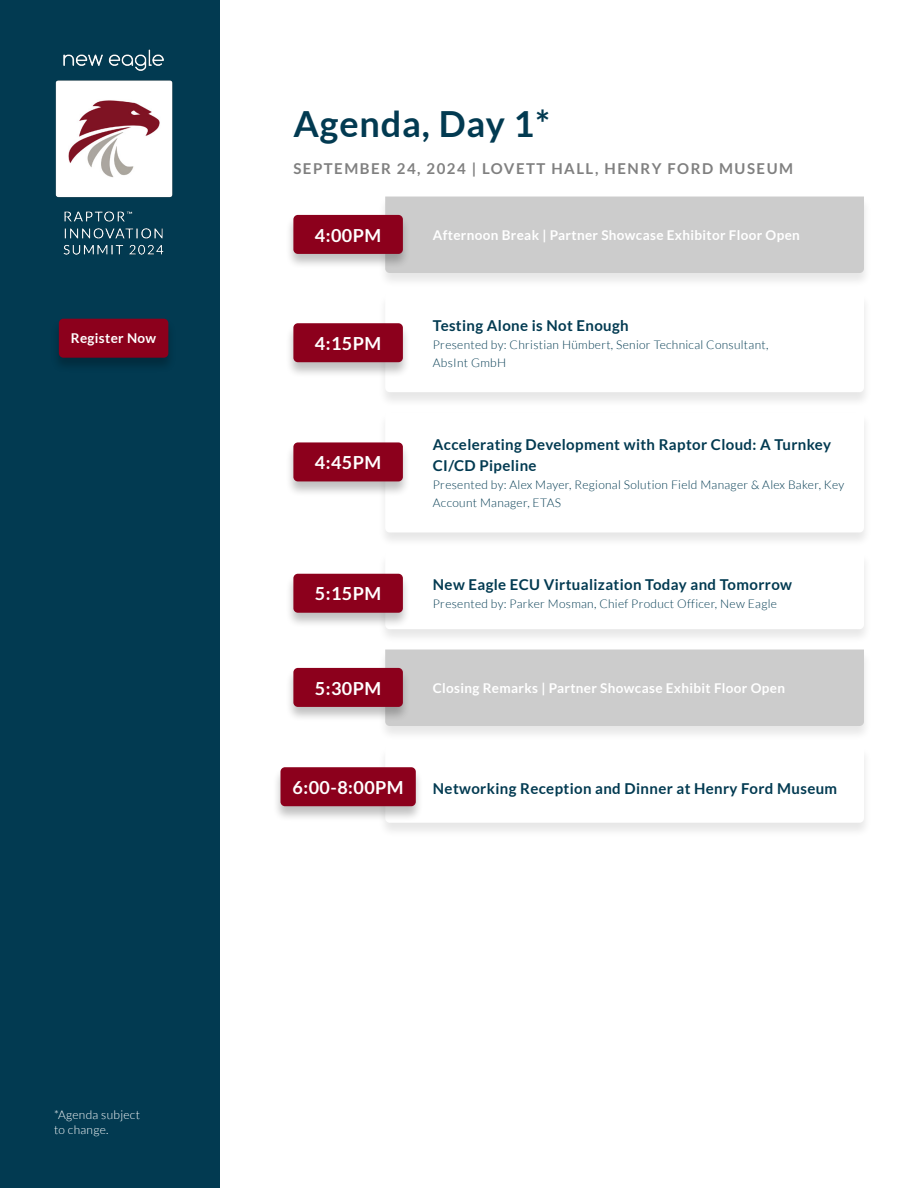
<style>
.page{position:relative;width:918px;height:1188px;background:#fff}
.page>*{position:absolute;margin:0;border:0;box-sizing:border-box;transform-origin:0 0}
.t1{font:700 36px "Lato";letter-spacing:.025em;color:#023a51}
.t2{font:700 18px "Lato";letter-spacing:.025em;color:#fff}
.t3{font:700 15px/21px "Lato";letter-spacing:.025em;color:#023a51}
.t4{font:700 15px "Lato";letter-spacing:.1em;color:#808080}
.t5{font:700 13.5px "Lato";letter-spacing:.025em;color:#fff}
.t6{font:300 12px/18px "Lato";letter-spacing:.025em;color:#023a51}
.t7{font:300 12px/15px "Lato";letter-spacing:.025em;color:#fff}
</style>
<div class="page">
<div style="left:0;top:0;width:220px;height:1188px;background:#023a51"></div>
<img style="left:55px;top:49px;width:118px;height:206px">
<div style="left:377px;top:196px;width:495px;height:93px;background:#000;opacity:.25"></div>
<div style="left:385px;top:196px;width:479px;height:77px;background:#ccc"></div>
<div style="left:377px;top:649px;width:495px;height:93px;background:#000;opacity:.25"></div>
<div style="left:385px;top:650px;width:479px;height:76px;background:#ccc"></div>
<div style="left:285px;top:214px;width:126px;height:56px;background:#000;opacity:.25"></div>
<div style="left:293px;top:215px;width:110px;height:39px;background:#8c001c;border-radius:4px"></div>
<div style="left:285px;top:667px;width:126px;height:56px;background:#000;opacity:.25"></div>
<div style="left:293px;top:668px;width:110px;height:39px;background:#8c001c;border-radius:4px"></div>
<div style="left:377px;top:292px;width:495px;height:116px;background:#f3f3f3"></div>
<div style="left:385px;top:293px;width:479px;height:99px;background:#fff"></div>
<div style="left:377px;top:411px;width:495px;height:137px;background:#f4f4f4"></div>
<div style="left:385px;top:412px;width:479px;height:120px;background:#fff"></div>
<div style="left:377px;top:552px;width:495px;height:93px;background:#000;opacity:.25"></div>
<div style="left:377px;top:745px;width:495px;height:94px;background:#000;opacity:.25"></div>
<svg style="left:385px;top:746px;width:479px;height:77px"></svg>
<div style="left:285px;top:322px;width:126px;height:56px;background:#000;opacity:.25"></div>
<div style="left:293px;top:323px;width:110px;height:39px;background:#8c001c;border-radius:4px"></div>
<div style="left:285px;top:441px;width:126px;height:56px;background:#000;opacity:.25"></div>
<div style="left:293px;top:442px;width:110px;height:39px;background:#8c001c;border-radius:4px"></div>
<div style="left:285px;top:573px;width:126px;height:55px;background:#000;opacity:.25"></div>
<div style="left:293px;top:574px;width:110px;height:39px;background:#8c001c;border-radius:4px"></div>
<div style="left:272px;top:766px;width:152px;height:56px;background:#000;opacity:.25"></div>
<div style="left:280px;top:767px;width:136px;height:39px;background:#8c001c;border-radius:4px"></div>
<div style="left:50px;top:318px;width:127px;height:55px;background:#000;opacity:.25"></div>
<div style="left:59px;top:319px;width:109px;height:39px;background:#8c001c;border-radius:4px"></div>
<p class="t5" style="left:71px;top:331px;width:87px">Register Now</p>
<p class="t7" style="left:54px;top:1107px;width:87px">*Agenda subject to change.</p>
<h1 class="t1" style="left:293px;top:103px;width:258px">Agenda, Day 1*</h1>
<p class="t4" style="left:293px;top:160px;width:501px">SEPTEMBER 24, 2024 | LOVETT HALL, HENRY FORD MUSEUM</p>
<h2 class="t2" style="left:315px;top:225px;width:68px">4:00PM</h2>
<h2 class="t2" style="left:315px;top:333px;width:68px">4:15PM</h2>
<h2 class="t2" style="left:315px;top:452px;width:68px">4:45PM</h2>
<h2 class="t2" style="left:315px;top:584px;width:68px">5:15PM</h2>
<h2 class="t2" style="left:315px;top:678px;width:68px">5:30PM</h2>
<p class="t5" style="left:433px;top:228px;width:369px">Afternoon Break | Partner Showcase Exhibitor Floor Open</p>
<p class="t3" style="left:433px;top:315px;width:197px">Testing Alone is Not Enough</p>
<p class="t6" style="left:433px;top:336px;width:337px">Presented by: Christian Hümbert, Senior Technical Consultant,<br>AbsInt GmbH</p>
<p class="t3" style="left:433px;top:434px;width:400px">Accelerating Development with Raptor Cloud: A Turnkey<br>CI/CD Pipeline</p>
<p class="t6" style="left:433px;top:476px;width:413px">Presented by: Alex Mayer, Regional Solution Field Manager &amp; Alex Baker, Key<br>Account Manager, ETAS</p>
<p class="t3" style="left:433px;top:574px;width:361px">New Eagle ECU Virtualization Today and Tomorrow</p>
<p class="t6" style="left:433px;top:595px;width:346px">Presented by: Parker Mosman, Chief Product Officer, New Eagle</p>
<p class="t5" style="left:433px;top:681px;width:354px">Closing Remarks | Partner Showcase Exhibit Floor Open</p>
<h2 class="t2" style="left:293px;top:777px;width:113px">6:00-8:00PM</h2>
<p class="t3" style="left:433px;top:778px;width:406px">Networking Reception and Dinner at Henry Ford Museum</p>
</div>
